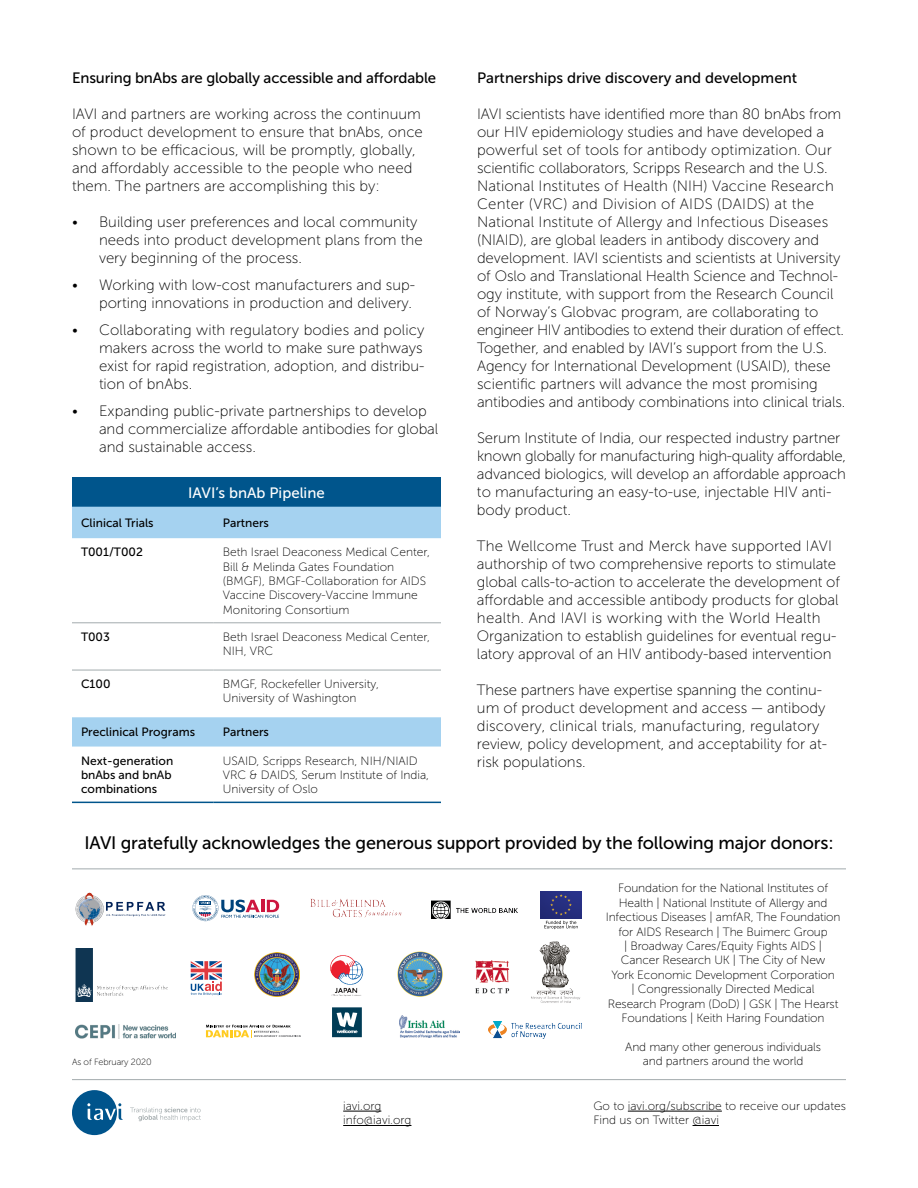
<style>
.page{position:relative;width:918px;height:1188px;background:#fff}
.page>*{position:absolute;margin:0;border:0;box-sizing:border-box;transform-origin:0 0}
.t1{font:18px "Museo Sans 500";letter-spacing:-.01em;color:#000}
.t2{font:15px/18px "Museo Sans 100";letter-spacing:-.005em;color:#000}
.t3{font:15px "Museo Sans 500";letter-spacing:-.01em;color:#000}
.t4{font:15px "Museo Sans 500";color:#fff}
.t5{font:12px/14.4px "Museo Sans 100";letter-spacing:-.01em;color:#000}
.t6{font:12px/14.4px "Museo Sans 500";color:#000}
.t7{font:9px "Museo Sans 100";letter-spacing:-.01em;color:#000}
</style>
<div class="page">
<svg style="left:72px;top:1090px;width:51px;height:45px"></svg>
<svg style="left:130px;top:1107px;width:71px;height:14px"></svg>
<hr style="left:72px;top:1079px;width:774px;height:1px;background:#a2aaad">
<hr style="left:72px;top:868px;width:774px;height:1px;background:#a2aaad">
<hr style="left:343px;top:1111px;width:38px;height:1px;background:#000">
<hr style="left:343px;top:1125px;width:68px;height:1px;background:#000">
<hr style="left:628px;top:1111px;width:94px;height:1px;background:#000">
<svg style="left:693px;top:1125px;width:26px;height:1px"></svg>
<div style="left:72px;top:477px;width:369px;height:30px;background:#00558c"></div>
<svg style="left:72px;top:507px;width:369px;height:240px"></svg>
<hr style="left:72px;top:622px;width:142px;height:1px;background:#a2aaad">
<hr style="left:214px;top:622px;width:227px;height:1px;background:#a2aaad">
<hr style="left:72px;top:670px;width:142px;height:1px;background:#a2aaad">
<hr style="left:214px;top:670px;width:227px;height:1px;background:#a2aaad">
<hr style="left:72px;top:802px;width:142px;height:1px;background:#00558c">
<hr style="left:214px;top:802px;width:227px;height:1px;background:#00558c">
<img style="left:310px;top:898px;width:92px;height:20px">
<svg style="left:206px;top:1025px;width:95px;height:13px"></svg>
<img style="left:399px;top:1016px;width:61px;height:21px">
<svg style="left:191px;top:961px;width:31px;height:34px"></svg>
<img style="left:541px;top:892px;width:40px;height:27px">
<svg style="left:544px;top:921px;width:34px;height:8px"></svg>
<svg style="left:192px;top:895px;width:87px;height:26px"></svg>
<img style="left:531px;top:941px;width:50px;height:62px">
<img style="left:106px;top:914px;width:42px;height:2px">
<svg style="left:151px;top:914px;width:14px;height:2px"></svg>
<img style="left:106px;top:902px;width:59px;height:9px">
<svg style="left:77px;top:893px;width:12px;height:10px"></svg>
<img style="left:432px;top:901px;width:85px;height:18px">
<img style="left:76px;top:1024px;width:99px;height:14px">
<img style="left:75px;top:949px;width:93px;height:53px">
<img style="left:330px;top:955px;width:33px;height:41px">
<img style="left:488px;top:1022px;width:93px;height:17px">
<img style="left:475px;top:960px;width:35px;height:34px">
<img style="left:255px;top:952px;width:44px;height:44px">
<img style="left:397px;top:951px;width:46px;height:46px">
<svg style="left:332px;top:1007px;width:30px;height:30px"></svg>
<p class="t3" style="left:72px;top:70px;width:366px">Ensuring bnAbs are globally accessible and affordable</p>
<p class="t2" style="left:72px;top:105px;width:352px">IAVI and partners are working across the continuum of product development to ensure that bnAbs, once shown to be efficacious, will be promptly, globally, and affordably accessible to the people who need them. The partners are accomplishing this by:</p>
<p class="t2" style="left:99px;top:213px;width:325px;text-indent:-27px">• Building user preferences and local community needs into product development plans from the very beginning of the process.</p>
<p class="t2" style="left:72px;top:276px;width:345px;text-align:right">• Working with low-cost manufacturers and sup&shy;porting innovations in production and delivery.</p>
<p class="t2" style="left:99px;top:321px;width:327px;text-indent:-27px">• Collaborating with regulatory bodies and policy makers across the world to make sure pathways exist for rapid registration, adoption, and distribu&shy;tion of bnAbs.</p>
<p class="t2" style="left:99px;top:402px;width:341px;text-indent:-27px">• Expanding public-private partnerships to develop and commercialize affordable antibodies for global and sustainable access.</p>
<p class="t4" style="left:188px;top:484px;width:138px">IAVI’s bnAb Pipeline</p>
<p class="t6" style="left:81px;top:516px;width:74px">Clinical Trials</p>
<p class="t6" style="left:223px;top:516px;width:48px">Partners</p>
<p class="t6" style="left:81px;top:545px;width:63px">T001/T002</p>
<p class="t5" style="left:223px;top:545px;width:209px">Beth Israel Deaconess Medical Center, Bill &amp; Melinda Gates Foundation (BMGF), BMGF-Collaboration for AIDS Vaccine Discovery-Vaccine Immune Monitoring Consortium</p>
<p class="t6" style="left:81px;top:630px;width:30px">T003</p>
<p class="t5" style="left:223px;top:630px;width:209px">Beth Israel Deaconess Medical Center,<br>NIH, VRC</p>
<p class="t6" style="left:81px;top:677px;width:31px">C100</p>
<p class="t5" style="left:223px;top:677px;width:158px">BMGF, Rockefeller University,<br>University of Washington</p>
<p class="t6" style="left:81px;top:725px;width:116px">Preclinical Programs</p>
<p class="t6" style="left:223px;top:725px;width:48px">Partners</p>
<p class="t6" style="left:81px;top:753px;width:94px">Next-generation bnAbs and bnAb combinations</p>
<p class="t5" style="left:223px;top:753px;width:208px">USAID, Scripps Research, NIH/NIAID<br>VRC &amp; DAIDS, Serum Institute of India,<br>University of Oslo</p>
<p class="t3" style="left:477px;top:70px;width:322px">Partnerships drive discovery and development</p>
<p class="t2" style="left:477px;top:105px;width:370px">IAVI scientists have identified more than 80 bnAbs from our HIV epidemiology studies and have developed a powerful set of tools for antibody optimization. Our scientific collaborators, Scripps Research and the U.S.<br>National Institutes of Health (NIH) Vaccine Research Center (VRC) and Division of AIDS (DAIDS) at the National Institute of Allergy and Infectious Diseases (NIAID), are global leaders in antibody discovery and development. IAVI scientists and scientists at University of Oslo and Translational Health Science and Technol&shy;ogy institute, with support from the Research Council of Norway’s Globvac program, are collaborating to engineer HIV antibodies to extend their duration of effect.<br>Together, and enabled by IAVI’s support from the U.S.<br>Agency for International Development (USAID), these scientific partners will advance the most promising antibodies and antibody combinations into clinical trials.</p>
<p class="t2" style="left:477px;top:429px;width:371px">Serum Institute of India, our respected industry partner known globally for manufacturing high-quality affordable, advanced biologics, will develop an affordable approach to manufacturing an easy-to-use, injectable HIV anti&shy;body product.</p>
<p class="t2" style="left:477px;top:537px;width:364px">The Wellcome Trust and Merck have supported IAVI authorship of two comprehensive reports to stimulate global calls-to-action to accelerate the development of affordable and accessible antibody products for global health. And IAVI is working with the World Health Organization to establish guidelines for eventual regu&shy;latory approval of an HIV antibody-based intervention</p>
<p class="t2" style="left:477px;top:681px;width:352px">These partners have expertise spanning the continu&shy;um of product development and access — antibody discovery, clinical trials, manufacturing, regulatory review, policy development, and acceptability for at&shy;risk populations.</p>
<p class="t1" style="left:84px;top:833px;width:751px">IAVI gratefully acknowledges the generous support provided by the following major donors:</p>
<p class="t5" style="left:606px;top:881px;width:236px;text-align:center">Foundation for the National Institutes of Health | National Institute of Allergy and Infectious Diseases | amfAR, The Foundation for AIDS Research | The Buimerc Group<br>| Broadway Cares/Equity Fights AIDS | Cancer Research UK | The City of New<br>York Economic Development Corporation<br>| Congressionally Directed Medical<br>Research Program (DoD) | GSK | The Hearst Foundations | Keith Haring Foundation</p>
<p class="t5" style="left:625px;top:1040px;width:197px">And many other generous individuals</p>
<p class="t7" style="left:72px;top:1057px;width:81px">As of February 2020</p>
<p class="t5" style="left:643px;top:1054px;width:162px">and partners around the world</p>
<p class="t5" style="left:343px;top:1099px;width:70px">iavi.org info@iavi.org</p>
<p class="t5" style="left:594px;top:1099px;width:254px">Go to iavi.org/subscribe to receive our updates<br>Find us on Twitter @iavi</p>
</div>
